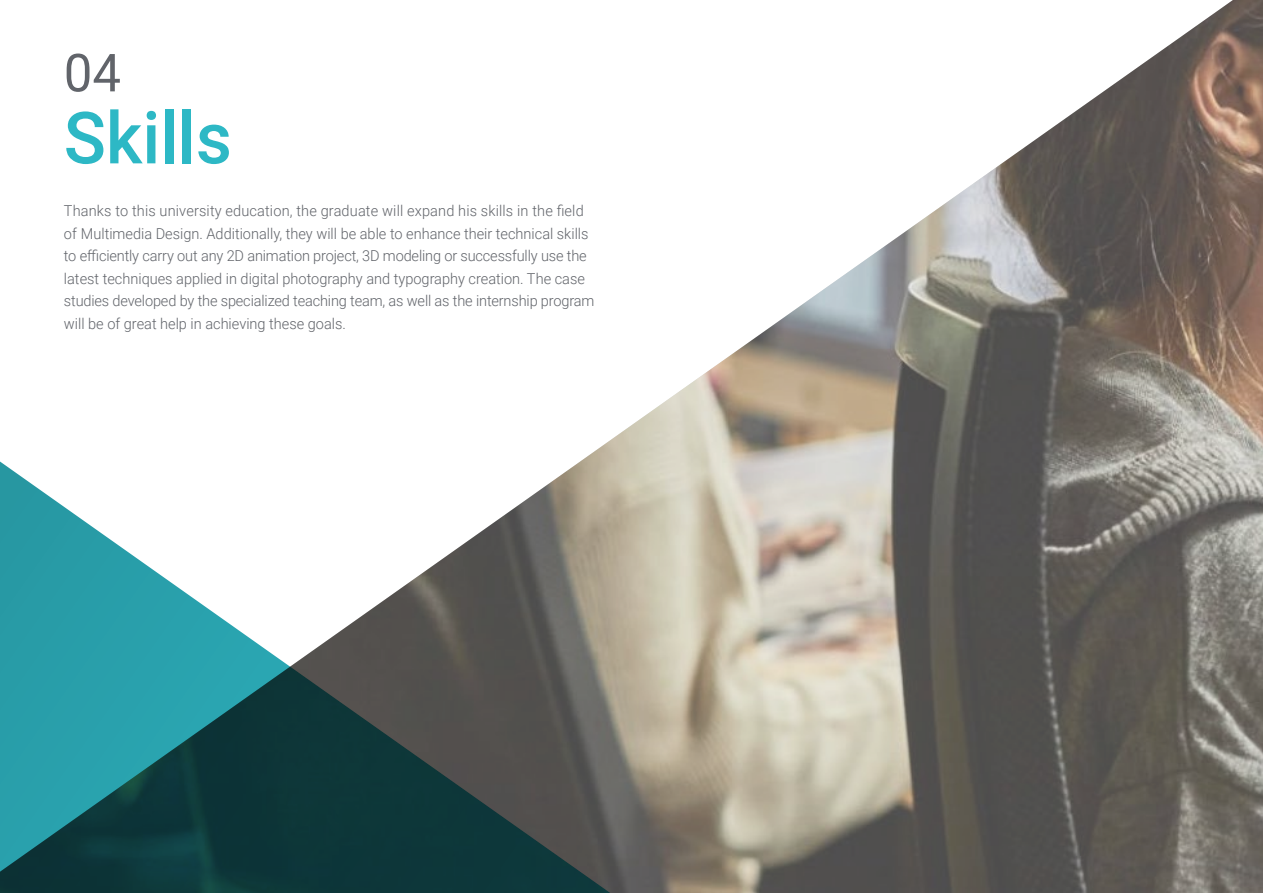
<style>
.page{position:relative;width:1263px;height:893px;background:#fff}
.page>*{position:absolute;margin:0;border:0;box-sizing:border-box;transform-origin:0 0}
.t1{font:500 72px "Roboto";color:#2db8c5}
.t2{font:52.5px "Roboto";color:#61646a}
.t3{font:300 15px/22.5px "Roboto";color:#61646a}
</style>
<div class="page">
<img style="left:602px;top:0;width:661px;height:893px">
<svg style="left:0;top:446px;width:640px;height:447px"></svg>
<h2 class="t2" style="left:64px;top:36px;width:59px">04</h2>
<h1 class="t1" style="left:64px;top:87px;width:170px">Skills</h1>
<p class="t3" style="left:64px;top:199px;width:532px">Thanks to this university education, the graduate will expand his skills in the field of Multimedia Design. Additionally, they will be able to enhance their technical skills to efficiently carry out any 2D animation project, 3D modeling or successfully use the latest techniques applied in digital photography and typography creation. The case studies developed by the specialized teaching team, as well as the internship program will be of great help in achieving these goals.</p>
</div>
